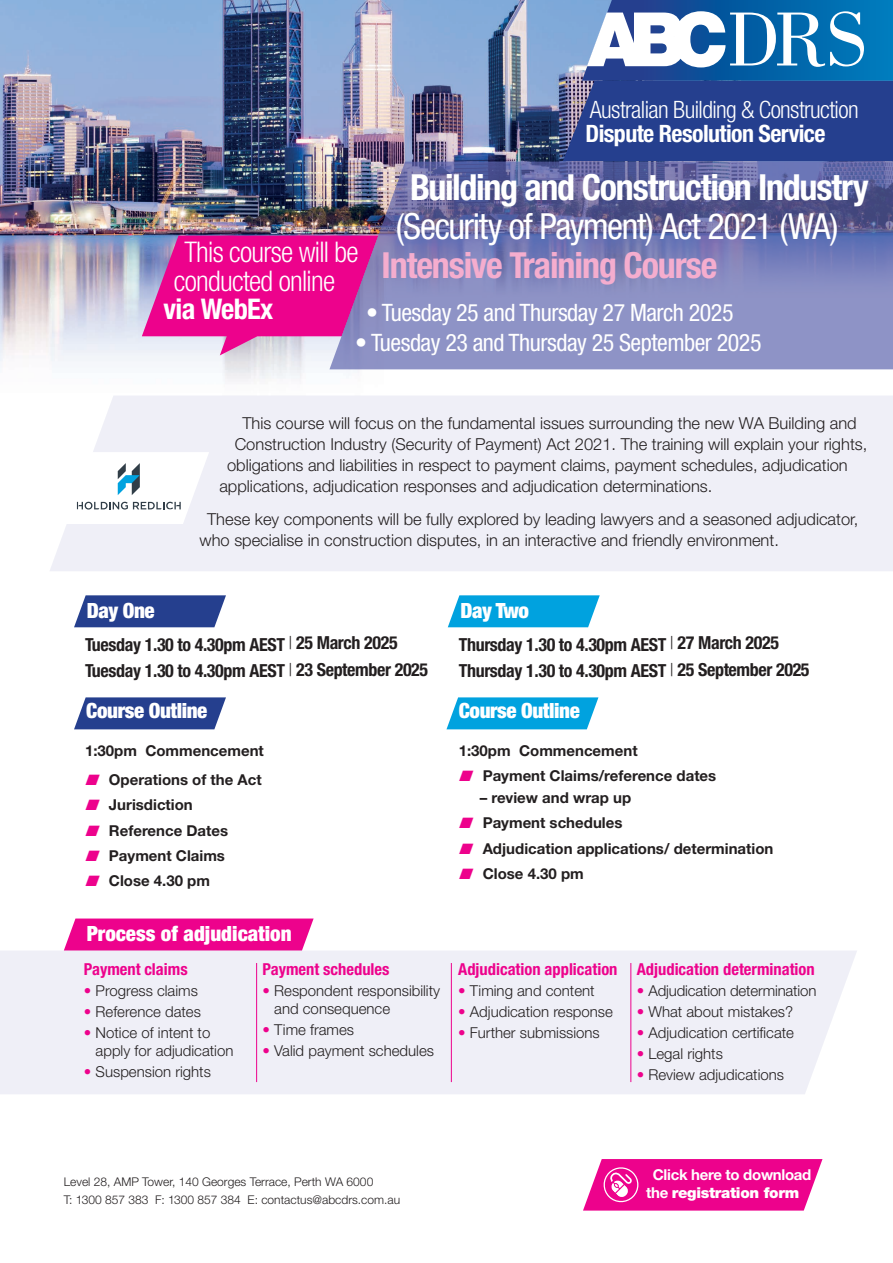
<style>
.page{position:relative;width:893px;height:1263px;background:#fff}
.page>*{position:absolute;margin:0;border:0;box-sizing:border-box;transform-origin:0 0}
.t1{font:700 condensed 36px "Helvetica Neue LT Std";letter-spacing:-.035em;color:#fff}
.t2{font:condensed 36px "Helvetica Neue LT Std";letter-spacing:-.035em;color:#fff}
.t3{font:700 condensed 36px "Helvetica Neue LT Std";letter-spacing:-.03em;color:#f5adce}
.t4{font:300 condensed 28.5px/28.5px "Helvetica Neue LT Std";letter-spacing:-.025em;color:#fff}
.t5{font:700 condensed 28.5px "Helvetica Neue LT Std";letter-spacing:-.025em;color:#fff}
.t6{font:condensed 24px "Helvetica Neue LT Std";letter-spacing:-.02em;color:#fff}
.t7{font:300 condensed 24px "Helvetica Neue LT Std";letter-spacing:-.025em;color:#fff}
.t8{font:700 condensed 24px "Helvetica Neue LT Std";letter-spacing:-.025em;color:#fff}
.t9{font:900 condensed 21px "Helvetica Neue LT Std";letter-spacing:-.02em;color:#fff}
.t10{font:900 condensed 21px "Helvetica Neue LT Std";color:#fff}
.t11{font:700 condensed 18px/26.5px "Helvetica Neue LT Std";letter-spacing:-.02em;color:#231f20}
.t12{font:300 16.5px/21px "Helvetica Neue LT Std";color:#231f20}
.t13{font:700 condensed 16.5px "Helvetica Neue LT Std";color:#ed028c}
.t14{font:300 15px/18px "Helvetica Neue LT Std";color:#231f20}
.t15{font:700 15px "Helvetica Neue LT Std";color:#231f20}
.t16{font:700 15px/18px "Helvetica Neue LT Std";letter-spacing:-.02em;color:#fff}
.t17{font:300 12px/18px "Helvetica Neue LT Std";color:#231f20}
.s1{font-weight:300}
.s2{color:#ed028c}
.s3{font-weight:900}
</style>
<div class="page">
<svg style="left:74px;top:595px;width:152px;height:32px;background:#374f97"></svg>
<svg style="left:448px;top:595px;width:152px;height:32px;background:#16aae1"></svg>
<svg style="left:446px;top:697px;width:152px;height:32px;background:#16aae1"></svg>
<svg style="left:583px;top:1159px;width:239px;height:51px;background:#ee1d98"></svg>
<img style="left:0;top:0;width:893px;height:382px">
<svg style="left:563px;top:0;width:330px;height:161px;background:#426ba9"></svg>
<div style="left:50px;top:396px;width:843px;height:175px;background:#efeff7"></div>
<svg style="left:64px;top:452px;width:145px;height:72px"></svg>
<svg style="left:135px;top:236px;width:194px;height:119px;background:#e235a1"></svg>
<svg style="left:74px;top:697px;width:152px;height:32px;background:#385097"></svg>
<svg style="left:329px;top:162px;width:564px;height:207px;background:#7b78af"></svg>
<svg style="left:64px;top:918px;width:250px;height:32px;background:#ee1293"></svg>
<div style="left:0;top:950px;width:857px;height:144px;background:#efeff7"></div>
<hr style="left:256px;top:963px;width:1px;height:119px;background:#ed028c">
<hr style="left:451px;top:963px;width:1px;height:119px;background:#ed028c">
<hr style="left:631px;top:963px;width:1px;height:119px;background:#ed028c">
<h3 class="t7" style="left:590px;top:95px;width:270px">Australian Building &amp; Construction</h3>
<h3 class="t8" style="left:586px;top:118px;width:241px">Dispute Resolution Service</h3>
<h1 class="t1" style="left:410px;top:166px;width:460px">Building and Construction Industry</h1>
<h1 class="t2" style="left:396px;top:206px;width:444px">(Security of Payment) Act 2021 (WA)</h1>
<h1 class="t3" style="left:382px;top:244px;width:337px">Intensive Training Course</h1>
<h3 class="t6" style="left:366px;top:299px;width:369px">• Tuesday 25 and Thursday 27 March 2025</h3>
<h3 class="t6" style="left:355px;top:329px;width:408px">• Tuesday 23 and Thursday 25 September 2025</h3>
<h2 class="t4" style="left:174px;top:238px;width:186px;text-indent:10px">This course will be conducted online</h2>
<h2 class="t5" style="left:164px;top:292px;width:111px">via WebEx</h2>
<p class="t12" style="left:242px;top:412px;width:616px">This course will focus on the fundamental issues surrounding the new WA Building and</p>
<p class="t12" style="left:235px;top:433px;width:634px">Construction Industry (Security of Payment) Act 2021. The training will explain your rights,</p>
<p class="t12" style="left:227px;top:454px;width:622px">obligations and liabilities in respect to payment claims, payment schedules, adjudication</p>
<p class="t12" style="left:219px;top:475px;width:494px">applications, adjudication responses and adjudication determinations.</p>
<p class="t12" style="left:199px;top:509px;width:660px;text-indent:8px">These key components will be fully explored by leading lawyers and a seasoned adjudicator, who specialise in construction disputes, in an interactive and friendly environment.</p>
<p class="t9" style="left:87px;top:597px;width:69px">Day One</p>
<p class="t9" style="left:460px;top:597px;width:70px">Day Two</p>
<p class="t11" style="left:85px;top:631px;width:345px">Tuesday 1.30 to 4.30pm AEST <span class="s1">|</span> 25 March 2025<br>Tuesday 1.30 to 4.30pm AEST <span class="s1">|</span> 23 September 2025</p>
<p class="t9" style="left:86px;top:697px;width:122px">Course Outline</p>
<p class="t15" style="left:85px;top:741px;width:180px">1:30pm Commencement</p>
<p class="t15" style="left:85px;top:770px;width:178px"><span class="s2">■</span> Operations of the Act</p>
<p class="t15" style="left:85px;top:796px;width:109px"><span class="s2">■</span> Jurisdiction</p>
<p class="t15" style="left:85px;top:821px;width:145px"><span class="s2">■</span> Reference Dates</p>
<p class="t15" style="left:85px;top:846px;width:141px"><span class="s2">■</span> Payment Claims</p>
<p class="t15" style="left:85px;top:871px;width:127px"><span class="s2">■</span> Close 4.30 pm</p>
<p class="t10" style="left:87px;top:920px;width:207px">Process of adjudication</p>
<p class="t13" style="left:84px;top:959px;width:105px">Payment claims</p>
<p class="t14" style="left:84px;top:981px;width:115px"><span class="s2">•</span> Progress claims</p>
<p class="t14" style="left:84px;top:1002px;width:118px"><span class="s2">•</span> Reference dates</p>
<p class="t14" style="left:96px;top:1023px;width:139px;text-indent:-12px"><span class="s2">•</span> Notice of intent to apply for adjudication</p>
<p class="t14" style="left:84px;top:1062px;width:128px"><span class="s2">•</span> Suspension rights</p>
<p class="t13" style="left:263px;top:959px;width:128px">Payment schedules</p>
<p class="t14" style="left:274px;top:981px;width:167px;text-indent:-12px"><span class="s2">•</span> Respondent responsibility and consequence</p>
<p class="t14" style="left:263px;top:1020px;width:93px"><span class="s2">•</span> Time frames</p>
<p class="t14" style="left:263px;top:1041px;width:173px"><span class="s2">•</span> Valid payment schedules</p>
<p class="t11" style="left:459px;top:631px;width:352px">Thursday 1.30 to 4.30pm AEST <span class="s1">|</span> 27 March 2025<br>Thursday 1.30 to 4.30pm AEST <span class="s1">|</span> 25 September 2025</p>
<p class="t9" style="left:459px;top:697px;width:122px">Course Outline</p>
<p class="t15" style="left:459px;top:741px;width:180px">1:30pm Commencement</p>
<p class="t15" style="left:459px;top:766px;width:259px"><span class="s2">■</span> Payment Claims/reference dates</p>
<p class="t15" style="left:480px;top:788px;width:153px">– review and wrap up</p>
<p class="t15" style="left:459px;top:814px;width:165px"><span class="s2">■</span> Payment schedules</p>
<p class="t15" style="left:459px;top:839px;width:316px"><span class="s2">■</span> Adjudication applications/ determination</p>
<p class="t15" style="left:459px;top:864px;width:127px"><span class="s2">■</span> Close 4.30 pm</p>
<p class="t13" style="left:458px;top:959px;width:161px">Adjudication application</p>
<p class="t14" style="left:458px;top:981px;width:138px"><span class="s2">•</span> Timing and content</p>
<p class="t14" style="left:458px;top:1002px;width:156px"><span class="s2">•</span> Adjudication response</p>
<p class="t14" style="left:458px;top:1023px;width:143px"><span class="s2">•</span> Further submissions</p>
<p class="t13" style="left:637px;top:959px;width:179px">Adjudication determination</p>
<p class="t14" style="left:637px;top:981px;width:181px"><span class="s2">•</span> Adjudication determination</p>
<p class="t14" style="left:637px;top:1002px;width:158px"><span class="s2">•</span> What about mistakes?</p>
<p class="t14" style="left:637px;top:1023px;width:159px"><span class="s2">•</span> Adjudication certificate</p>
<p class="t14" style="left:637px;top:1044px;width:88px"><span class="s2">•</span> Legal rights</p>
<p class="t14" style="left:637px;top:1065px;width:149px"><span class="s2">•</span> Review adjudications</p>
<p class="t17" style="left:64px;top:1172px;width:338px">Level 28, AMP Tower, 140 Georges Terrace, Perth WA 6000<br>T: 1300 857 383 F: 1300 857 384 E: contactus@abcdrs.com.au</p>
<p class="t16" style="left:646px;top:1165px;width:167px;text-indent:7px">Click here to download the <span class="s3">registration form</span></p>
</div>
